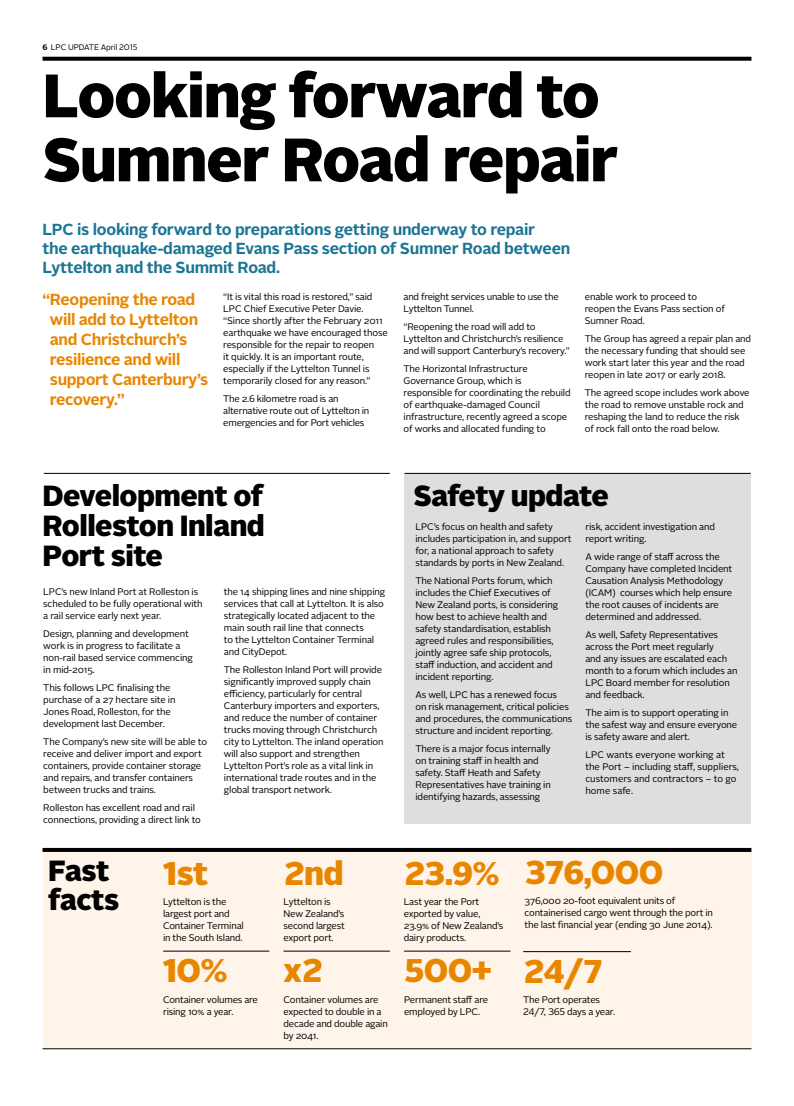
<style>
.page{position:relative;width:794px;height:1106px;background:#fff}
.page>*{position:absolute;margin:0;border:0;box-sizing:border-box;transform-origin:0 0}
.t1{font:900 61px/64px "Alright Sans";letter-spacing:-.02em;color:#000}
.t2{font:900 32.8px "Alright Sans";letter-spacing:-.02em;color:#e98600}
.t3{font:900 29.1px/30px "Alright Sans";letter-spacing:-.02em;color:#000;text-align:justify}
.t4{font:700 16px/19px "Alright Sans";letter-spacing:-.015em;color:#1b7594}
.t5{font:700 16px/20px "Alright Sans";letter-spacing:-.02em;color:#e98600}
.t6{font:9.5px/12px "Alright Sans";letter-spacing:-.015em;color:#000}
.t7{font:8px "Alright Sans";letter-spacing:-.02em;color:#000}
.s1{font-weight:700}
</style>
<div class="page">
<div style="left:404px;top:473px;width:347px;height:350px;background:#dedede"></div>
<svg style="left:43px;top:57px;width:708px;height:4px;background:#121212"></svg>
<hr style="left:44px;top:473px;width:346px;height:1px;background:#000">
<hr style="left:405px;top:473px;width:345px;height:1px;background:#000">
<div style="left:43px;top:850px;width:708px;height:198px;background:#fef4e9"></div>
<svg style="left:43px;top:848px;width:708px;height:4px;background:#030303"></svg>
<hr style="left:43px;top:1048px;width:708px;height:1px;background:#000">
<hr style="left:523px;top:951px;width:108px;height:1px;background:#000">
<hr style="left:283px;top:950px;width:107px;height:1px;background:#000">
<hr style="left:163px;top:950px;width:106px;height:1px;background:#000">
<hr style="left:404px;top:950px;width:106px;height:1px;background:#000">
<p class="t7" style="left:43px;top:42px;width:97px"><span class="s1">6</span> LPC UPDATE April 2015</p>
<h1 class="t1" style="left:43px;top:64px;width:577px">Looking forward to<br>Sumner Road repair</h1>
<h3 class="t4" style="left:43px;top:220px;width:529px">LPC is looking forward to preparations getting underway to repair<br>the earthquake-damaged Evans Pass section of Sumner Road between<br>Lyttelton and the Summit Road.</h3>
<p class="t6" style="left:223px;top:291px;width:166px">“It is vital this road is restored,” said LPC Chief Executive Peter Davie. “Since shortly after the February 2011 earthquake we have encouraged those responsible for the repair to reopen<br>it quickly. It is an important route, especially if the Lyttelton Tunnel is temporarily closed for any reason.”</p>
<p class="t6" style="left:223px;top:393px;width:147px">The 2.6 kilometre road is an alternative route out of Lyttelton in emergencies and for Port vehicles</p>
<p class="t6" style="left:403px;top:291px;width:157px">and freight services unable to use the<br>Lyttelton Tunnel.</p>
<p class="t6" style="left:403px;top:321px;width:168px">“Reopening the road will add to<br>Lyttelton and Christchurch’s resilience and will support Canterbury’s recovery.”</p>
<p class="t6" style="left:403px;top:363px;width:169px">The Horizontal Infrastructure Governance Group, which is responsible for coordinating the rebuild of earthquake-damaged Council infrastructure, recently agreed a scope of works and allocated funding to</p>
<h3 class="t5" style="left:50px;top:289px;width:160px;text-indent:-7px">“Reopening the road will add to Lyttelton and Christchurch’s resilience and will support Canterbury’s recovery.”</h3>
<p class="t6" style="left:585px;top:290px;width:142px">enable work to proceed to reopen the Evans Pass section of<br>Sumner Road.</p>
<p class="t6" style="left:585px;top:332px;width:168px">The Group has agreed a repair plan and the necessary funding that should see work start later this year and the road reopen in late 2017 or early 2018.</p>
<p class="t6" style="left:585px;top:386px;width:166px">The agreed scope includes work above the road to remove unstable rock and reshaping the land to reduce the risk of rock fall onto the road below.</p>
<h3 class="t3" style="left:43px;top:481px;width:224px">Development of Rolleston Inland Port site</h3>
<p class="t6" style="left:43px;top:586px;width:161px">LPC’s new Inland Port at Rolleston is scheduled to be fully operational with a rail service early next year.</p>
<p class="t6" style="left:43px;top:628px;width:151px">Design, planning and development work is in progress to facilitate a non-rail based service commencing in mid-2015.</p>
<p class="t6" style="left:43px;top:682px;width:134px">This follows LPC finalising the purchase of a 27 hectare site in<br>Jones Road, Rolleston, for the development last December.</p>
<p class="t6" style="left:43px;top:736px;width:165px">The Company’s new site will be able to receive and deliver import and export containers, provide container storage and repairs, and transfer containers between trucks and trains.</p>
<p class="t6" style="left:43px;top:802px;width:159px">Rolleston has excellent road and rail connections, providing a direct link to</p>
<p class="t6" style="left:224px;top:586px;width:163px">the 14 shipping lines and nine shipping services that call at Lyttelton. It is also strategically located adjacent to the main south rail line that connects<br>to the Lyttelton Container Terminal and CityDepot.</p>
<p class="t6" style="left:224px;top:664px;width:161px">The Rolleston Inland Port will provide significantly improved supply chain efficiency, particularly for central Canterbury importers and exporters, and reduce the number of container trucks moving through Christchurch city to Lyttelton. The inland operation will also support and strengthen Lyttelton Port’s role as a vital link in international trade routes and in the global transport network.</p>
<h3 class="t3" style="left:48px;top:856px;width:73px;line-height:28.8px">Fast facts</h3>
<h2 class="t2" style="left:163px;top:849px;width:47px">1st</h2>
<p class="t6" style="left:163px;top:895px;width:82px">Lyttelton is the largest port and<br>Container Terminal in the South Island.</p>
<h2 class="t2" style="left:283px;top:849px;width:62px">2nd</h2>
<p class="t6" style="left:283px;top:895px;width:63px">Lyttelton is<br>New Zealand’s second largest export port.</p>
<h3 class="t3" style="left:413px;top:480px;width:197px">Safety update</h3>
<p class="t6" style="left:415px;top:521px;width:158px">LPC’s focus on health and safety includes participation in, and support for, a national approach to safety standards by ports in New Zealand.</p>
<p class="t6" style="left:415px;top:575px;width:144px">The National Ports forum, which includes the Chief Executives of<br>New Zealand ports, is considering how best to achieve health and safety standardisation, establish agreed rules and responsibilities, jointly agree safe ship protocols, staff induction, and accident and incident reporting.</p>
<p class="t6" style="left:415px;top:689px;width:158px">As well, LPC has a renewed focus<br>on risk management, critical policies and procedures, the communications structure and incident reporting.</p>
<p class="t6" style="left:415px;top:743px;width:137px">There is a major focus internally on training staff in health and safety. Staff Heath and Safety<br>Representatives have training in identifying hazards, assessing</p>
<p class="t6" style="left:585px;top:521px;width:131px">risk, accident investigation and report writing.</p>
<p class="t6" style="left:585px;top:551px;width:148px">A wide range of staff across the<br>Company have completed Incident<br>Causation Analysis Methodology (ICAM) courses which help ensure the root causes of incidents are determined and addressed.</p>
<p class="t6" style="left:585px;top:629px;width:153px">As well, Safety Representatives across the Port meet regularly<br>and any issues are escalated each month to a forum which includes an<br>LPC Board member for resolution and feedback.</p>
<p class="t6" style="left:585px;top:707px;width:153px">The aim is to support operating in the safest way and ensure everyone is safety aware and alert.</p>
<p class="t6" style="left:585px;top:749px;width:155px">LPC wants everyone working at the Port – including staff, suppliers, customers and contractors – to go home safe.</p>
<h2 class="t2" style="left:404px;top:849px;width:98px">23.9%</h2>
<p class="t6" style="left:404px;top:895px;width:101px">Last year the Port exported by value,<br>23.9% of New Zealand’s dairy products.</p>
<h2 class="t2" style="left:524px;top:849px;width:140px">376,000</h2>
<p class="t6" style="left:524px;top:895px;width:190px">376,000 20-foot equivalent units of containerised cargo went through the port in the last financial year (ending 30 June 2014).</p>
<h2 class="t2" style="left:163px;top:947px;width:66px">10%</h2>
<h2 class="t2" style="left:283px;top:947px;width:41px">x2</h2>
<h2 class="t2" style="left:404px;top:947px;width:200px">500+ 24/7</h2>
<p class="t6" style="left:163px;top:993px;width:96px">Container volumes are rising 10% a year.</p>
<p class="t6" style="left:404px;top:993px;width:86px">Permanent staff are employed by LPC.</p>
<p class="t6" style="left:283px;top:993px;width:106px">Container volumes are expected to double in a decade and double again by 2041.</p>
<p class="t6" style="left:523px;top:994px;width:93px">The Port operates<br>24/7, 365 days a year.</p>
</div>
